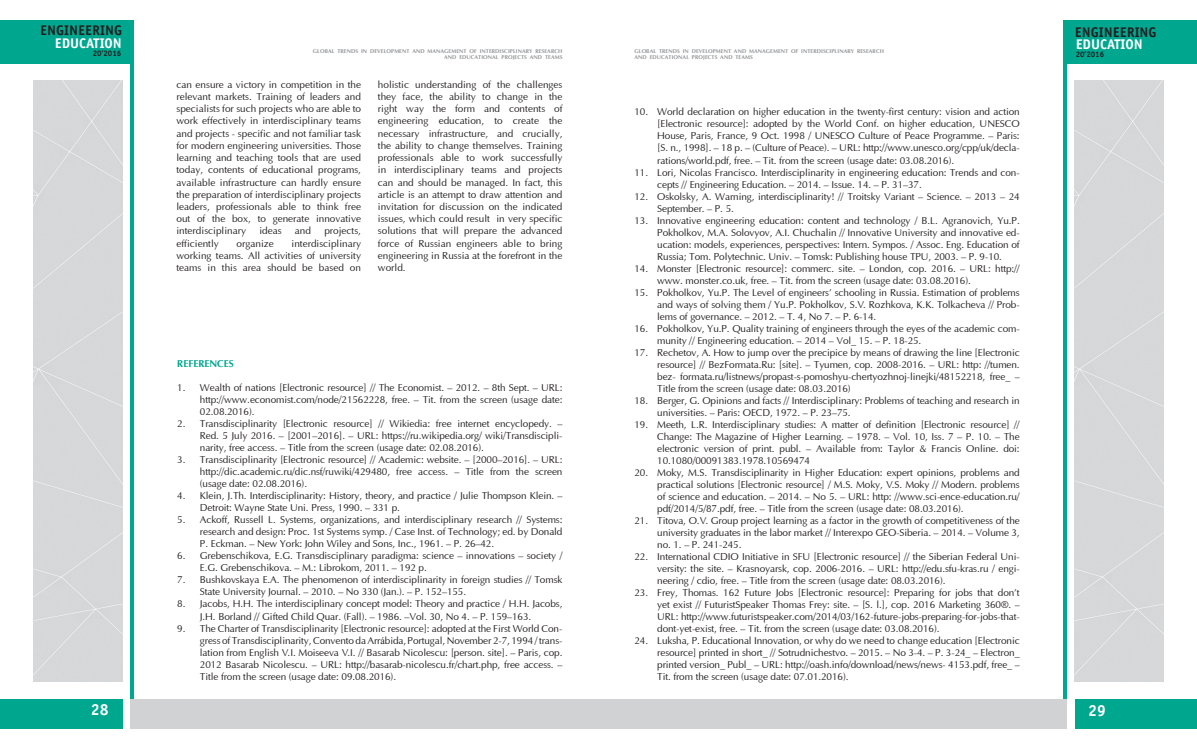
<style>
.page{position:relative;width:1197px;height:755px;background:#fff}
.page>*{position:absolute;margin:0;border:0;box-sizing:border-box;transform-origin:0 0}
.t1{font:700 16px "Officina Sans C";color:#fff}
.t2{font:700 14px "Officina Sans C";color:#231f20}
.t3{font:700 14px "Officina Sans C";color:#fff}
.t4{font:10px/12px "Optima";letter-spacing:-.01em;color:#231f20;text-align:justify}
.t5{font:700 10px "AG Optima";color:#00a78f}
.t6{font:700 8px "Officina Sans C";color:#231f20}
.t7{font:700 5.5px/6.6px "AG Optima";letter-spacing:.01em;color:#939598}
.s1{font-family:"Times New Roman"}
</style>
<div class="page">
<div style="left:1063px;top:20px;width:133px;height:43px;background:#00a78f"></div>
<div style="left:1074px;top:698px;width:122px;height:30px;background:#00a78f"></div>
<div style="left:0;top:698px;width:122px;height:30px;background:#00a78f"></div>
<div style="left:0;top:20px;width:133px;height:43px;background:#00a78f"></div>
<hr style="left:1063px;top:45px;width:3px;height:653px;background:#00a78f">
<hr style="left:130px;top:45px;width:3px;height:653px;background:#00a78f">
<div style="left:33px;top:80px;width:89px;height:601px;background:#d6d7d9"></div>
<div style="left:130px;top:698px;width:468px;height:30px;background:#d1d2d4"></div>
<div style="left:598px;top:698px;width:468px;height:30px;background:#d1d2d4"></div>
<div style="left:1074px;top:80px;width:89px;height:601px;background:#d6d7d9"></div>
<h2 class="t2" style="left:40px;top:23px;width:83px">ENGINEERING</h2>
<h2 class="t2" style="left:1074px;top:24px;width:83px">ENGINEERING</h2>
<h2 class="t3" style="left:55px;top:35px;width:69px">EDUCATION</h2>
<h2 class="t3" style="left:1075px;top:36px;width:69px">EDUCATION</h2>
<p class="t6" style="left:93px;top:49px;width:30px">20’2016</p>
<p class="t7" style="left:634px;top:48px;width:251px">GLOBAL TRENDS IN DEVELOPMENT AND MANAGEMENT OF INTERDISCIPLINARY RESEARCH<br>AND EDUCATIONAL PROJECTS AND TEAMS</p>
<p class="t7" style="left:313px;top:48px;width:251px;text-align:right">GLOBAL TRENDS IN DEVELOPMENT AND MANAGEMENT OF INTERDISCIPLINARY RESEARCH<br>AND EDUCATIONAL PROJECTS AND TEAMS</p>
<p class="t6" style="left:1075px;top:49px;width:30px">20’2016</p>
<p class="t4" style="left:176px;top:79px;width:186px">can ensure a victory in competition in the relevant markets. Training of leaders and specialists for such projects who are able to work effectively in interdisciplinary teams and projects - specific and not familiar task for modern engineering universities. Those learning and teaching tools that are used today, contents of educational programs, available infrastructure can hardly ensure the preparation of interdisciplinary projects leaders, professionals able to think free out of the box, to generate innovative interdisciplinary</p>
<p class="t4" style="left:259px;top:225px;width:24px">ideas</p>
<p class="t4" style="left:295px;top:225px;width:18px">and</p>
<p class="t4" style="left:324px;top:225px;width:38px">projects,</p>
<p class="t4" style="left:176px;top:237px;width:186px;text-indent:115px">interdisciplinary working teams. All activities of university teams in this area should be based on</p>
<p class="t4" style="left:176px;top:237px;width:44px">efficiently</p>
<p class="t4" style="left:236px;top:237px;width:39px">organize</p>
<p class="t4" style="left:378px;top:79px;width:186px">holistic understanding of the challenges they face, the ability to change in the right way the form and contents of engineering education, to create the necessary infrastructure, and crucially, the ability to change themselves. Training professionals able to work successfully in interdisciplinary teams and projects can and should be managed. In fact, this article is an attempt to draw attention and invitation for discussion on the indicated issues, which could result in very specific solutions that will prepare the advanced force of Russian engineers able to bring engineering in Russia at the forefront in the world.</p>
<p class="t5" style="left:177px;top:358px;width:58px">REFERENCES</p>
<p class="t4" style="left:200px;top:382px;width:364px;text-indent:-23px">1. Wealth of nations [Electronic resource] // The Economist. – 2012. – 8th Sept. – URL: http://www.economist.com/node/21562228, free. – Tit. from the screen (usage date:<br>02.08.2016).</p>
<p class="t4" style="left:200px;top:418px;width:364px;text-indent:-23px">2. Transdisciplinarity [Electronic resource] // Wikiedia: free internet encyclopedy. – Red. 5 July 2016. – [2001–2016]. – URL: https://ru.wikipedia.org/ wiki/Transdiscipli&shy;narity, free access. – Title from the screen (usage date: 02.08.2016).</p>
<p class="t4" style="left:200px;top:454px;width:364px;text-indent:-23px">3. Transdisciplinarity [Electronic resource] // Academic: website. – [2000–2016]. – URL: http://dic.academic.ru/dic.nsf/ruwiki/429480, free access. – Title from the screen (usage date: 02.08.2016).</p>
<p class="t4" style="left:200px;top:490px;width:364px;text-indent:-23px">4. Klein, J.Th. Interdisciplinarity: History, theory, and practice / Julie Thompson Klein. –<br>Detroit: Wayne State Uni. Press, 1990. – 331 p.</p>
<p class="t4" style="left:200px;top:514px;width:364px;text-indent:-23px">5. Ackoff, Russell L. Systems, organizations, and interdisciplinary research // Systems: research and design: Proc. 1st Systems symp. / Case Inst. of Technology; ed. by Donald P. Eckman. – New York: John Wiley and Sons, Inc., 1961. – P. 26–42.</p>
<p class="t4" style="left:200px;top:550px;width:364px;text-indent:-23px">6. Grebenschikova, E.G. Transdisciplinary paradigma: science – innovations – society /<br>E.G. Grebenschikova. – М.: Librokom, 2011. – 192 p.</p>
<p class="t4" style="left:200px;top:574px;width:364px;text-indent:-23px">7. Bushkovskaya E.A. The phenomenon of interdisciplinarity in foreign studies // Tomsk<br>State University Journal. – 2010. – No 330 (Jan.). – P. 152–155.</p>
<p class="t4" style="left:200px;top:598px;width:364px;text-indent:-23px">8. Jacobs, H.H. The interdisciplinary concept model: Theory and practice / H.H. Jacobs,<br>J.H. Borland // Gifted Child Quar. (Fall). – 1986. –Vol. 30, No 4. – P. 159–163.</p>
<p class="t4" style="left:200px;top:622px;width:364px;text-indent:-23px">9. The Charter of Transdisciplinarity [Electronic resource]: adopted at the First World Con&shy;gress of Transdisciplinarity, Convento da Arr<span class="s1">á</span>bida, Portugal, November 2-7, 1994 / trans&shy;lation from English V.I. Moiseeva V.I. // Basarab Nicolescu: [person. site]. – Paris, cop.<br>2012 Basarab Nicolescu. – URL: http://basarab-nicolescu.fr/chart.php, free access. – Title from the screen (usage date: 09.08.2016).</p>
<p class="t4" style="left:657px;top:106px;width:364px;text-indent:-23px">10. World declaration on higher education in the twenty-first century: vision and action [Electronic resource]: adopted by the World Conf. on higher education, UNESCO House, Paris, France, 9 Oct. 1998 / UNESCO Culture of Peace Programme. – Paris: [S. n., 1998]. – 18 p. – (Culture of Peace). – URL: http://www.unesco.org/cpp/uk/decla&shy;rations/world.pdf, free. – Tit. from the screen (usage date: 03.08.2016).</p>
<p class="t4" style="left:657px;top:166px;width:364px;text-indent:-23px">11. Lori, Nicolas Francisco. Interdisciplinarity in engineering education: Trends and con&shy;cepts // Engineering Education. – 2014. – Issue. 14. – P. 31–37.</p>
<p class="t4" style="left:657px;top:190px;width:364px;text-indent:-23px">12. Oskolsky, A. Warning, interdisciplinarity! // Troitsky Variant – Science. – 2013 – 24<br>September. – P. 5.</p>
<p class="t4" style="left:657px;top:214px;width:364px;text-indent:-23px">13. Innovative engineering education: content and technology / B.L. Agranovich, Yu.P.<br>Pokholkov, M.A. Solovyov, A.I. Chuchalin // Innovative University and innovative ed&shy;ucation: models, experiences, perspectives: Intern. Sympos. / Assoc. Eng. Education of Russia; Tom. Polytechnic. Univ. – Tomsk: Publishing house TPU, 2003. – P. 9-10.</p>
<p class="t4" style="left:657px;top:262px;width:364px;text-indent:-23px">14. Monster [Electronic resource]: commerc. site. – London, cop. 2016. – URL: http:// www. monster.co.uk, free. – Tit. from the screen (usage date: 03.08.2016).</p>
<p class="t4" style="left:657px;top:286px;width:364px;text-indent:-23px">15. Pokholkov, Yu.P. The Level of engineers’ schooling in Russia. Estimation of problems and ways of solving them / Yu.P. Pokholkov, S.V. Rozhkova, K.K. Tolkacheva // Prob&shy;lems of governance. – 2012. – T. 4, No 7. – P. 6-14.</p>
<p class="t4" style="left:657px;top:322px;width:364px;text-indent:-23px">16. Pokholkov, Yu.P. Quality training of engineers through the eyes of the academic com&shy;munity // Engineering education. – 2014 – Vol_ 15. – P. 18-25.</p>
<p class="t4" style="left:657px;top:346px;width:364px;text-indent:-23px">17. Rechetov, A. How to jump over the precipice by means of drawing the line [Electronic resource] // BezFormata.Ru: [site]. – Tyumen, cop. 2008-2016. – URL: http: //tumen. bez- formata.ru/listnews/propast-s-pomoshyu-chertyozhnoj-linejki/48152218, free_ – Title from the screen (usage date: 08.03.2016)</p>
<p class="t4" style="left:657px;top:394px;width:364px;text-indent:-23px">18. Berger, G. Opinions and facts // Interdisciplinary: Problems of teaching and research in universities. – Paris: OECD, 1972. – P. 23–75.</p>
<p class="t4" style="left:657px;top:418px;width:364px;text-indent:-23px">19. Meeth, L.R. Interdisciplinary studies: A matter of definition [Electronic resource] // Change: The Magazine of Higher Learning. – 1978. – Vol. 10, Iss. 7 – Р. 10. – The electronic version of print. publ. – Available from: Taylor &amp; Francis Online. doi:<br>10.1080/00091383.1978.10569474</p>
<p class="t4" style="left:657px;top:466px;width:364px;text-indent:-23px">20. Moky, M.S. Transdisciplinarity in Higher Education: expert opinions, problems and practical solutions [Electronic resource] / M.S. Moky, V.S. Moky // Modern. problems of science and education. – 2014. – No 5. – URL: http: //www.sci-ence-education.ru/ pdf/2014/5/87.pdf, free. – Title from the screen (usage date: 08.03.2016).</p>
<p class="t4" style="left:657px;top:514px;width:364px;text-indent:-23px">21. Titova, O.V. Group project learning as a factor in the growth of competitiveness of the university graduates in the labor market // Interexpo GEO-Siberia. – 2014. – Volume 3, no. 1. – P. 241-245.</p>
<p class="t4" style="left:657px;top:550px;width:364px;text-indent:-23px">22. International CDIO Initiative in SFU [Electronic resource] // the Siberian Federal Uni&shy;versity: the site. – Krasnoyarsk, cop. 2006-2016. – URL: http://edu.sfu-kras.ru / engi&shy;neering / cdio, free. – Title from the screen (usage date: 08.03.2016).</p>
<p class="t4" style="left:657px;top:586px;width:364px;text-indent:-23px">23. Frey, Thomas. 162 Future Jobs [Electronic resource]: Preparing for jobs that don’t yet exist // FuturistSpeaker Thomas Frey: site. – [S. l.], cop. 2016 Marketing 360®. – URL: http://www.futuristspeaker.com/2014/03/162-future-jobs-preparing-for-jobs-that&shy;dont-yet-exist, free. – Tit. from the screen (usage date: 03.08.2016).</p>
<p class="t4" style="left:657px;top:634px;width:364px;text-indent:-23px">24. Luksha, P. Educational Innovation, or why do we need to change education [Electronic resource] printed in short_ // Sotrudnichestvo. – 2015. – No 3-4. – P. 3-24_ – Electron_ printed version_ Publ_ – URL: http://oash.info/download/news/news- 4153.pdf, free_ – Tit. from the screen (usage date: 07.01.2016).</p>
<h1 class="t1" style="left:91px;top:700px;width:19px">28</h1>
<h1 class="t1" style="left:1088px;top:700px;width:19px">29</h1>
</div>
